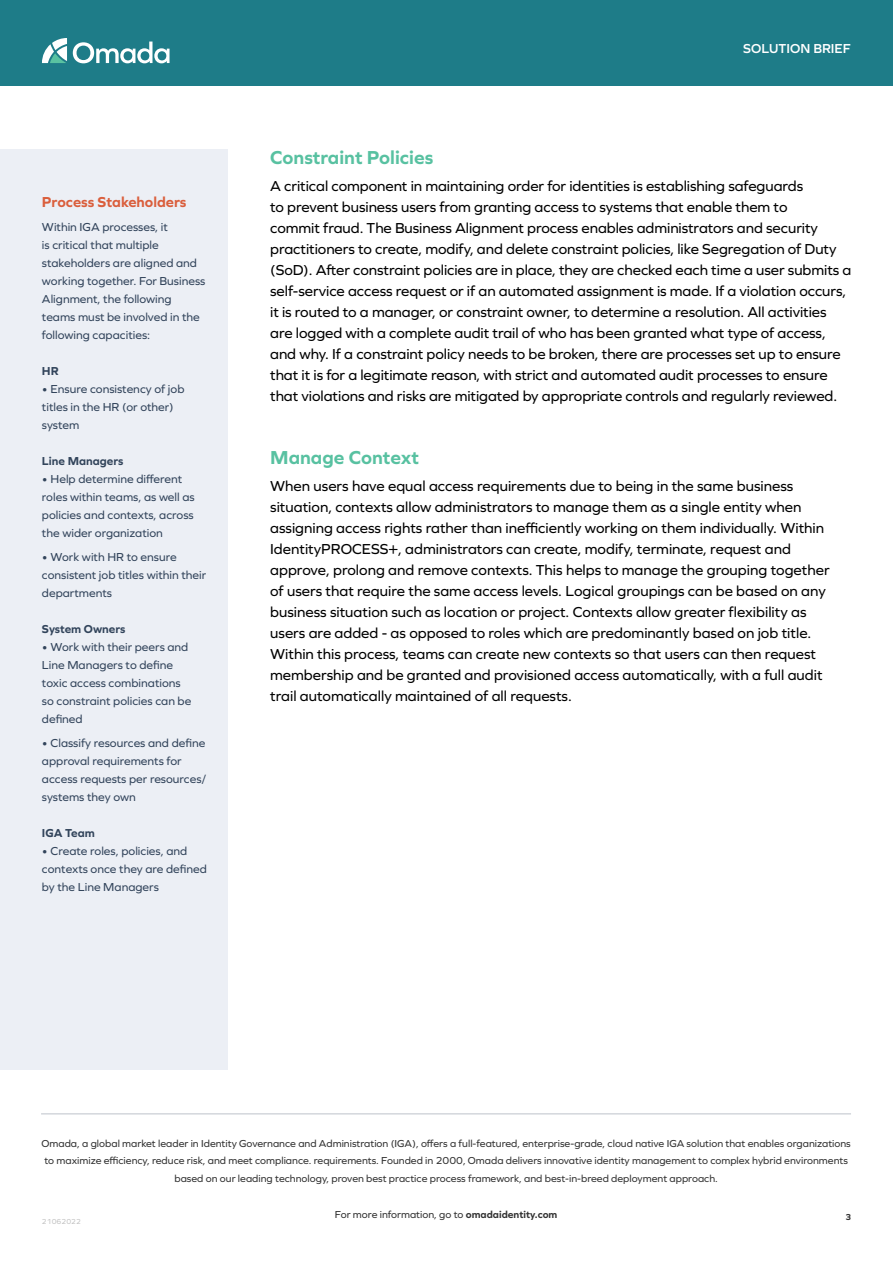
<style>
.page{position:relative;width:893px;height:1263px;background:#fff}
.page>*{position:absolute;margin:0;border:0;box-sizing:border-box;transform-origin:0 0}
.t1{font:700 19.5px "Graphie";color:#58c1a1}
.t2{font:15px/21px "Graphie";letter-spacing:-.005em;color:#000}
.t3{font:700 15px "Graphie";color:#da5e3c}
.t4{font:600 13.5px "Graphie";color:#fff}
.t5{font:12px/18px "Graphie";color:#32445b}
.t6{font:700 12px "Graphie";color:#32445b}
.t7{font:10.5px/16.5px "Graphie";color:#323232}
.t8{font:700 9px "Graphie";color:#323232}
.t9{font:7.5px "Graphie";color:#c2c2c2}
.s1{font-weight:700}
</style>
<div class="page">
<div style="left:0;top:149px;width:228px;height:920px;background:#eceff5"></div>
<div style="left:0;top:0;width:893px;height:85px;background:#1e7c88"></div>
<hr style="left:41px;top:1113px;width:810px;height:1px;background:#bdc3ca">
<svg style="left:42px;top:38px;width:25px;height:25px"></svg>
<svg style="left:73px;top:42px;width:97px;height:21px"></svg>
<p class="t3" style="left:42px;top:193px;width:146px">Process Stakeholders</p>
<p class="t5" style="left:42px;top:218px;width:165px">Within IGA processes, it<br>is critical that multiple stakeholders are aligned and working together. For Business<br>Alignment, the following teams must be involved in the following capacities:</p>
<p class="t6" style="left:42px;top:364px;width:18px">HR</p>
<p class="t5" style="left:42px;top:380px;width:144px">• Ensure consistency of job titles in the HR (or other) system</p>
<p class="t6" style="left:42px;top:454px;width:83px">Line Managers</p>
<p class="t5" style="left:42px;top:470px;width:154px">• Help determine different roles within teams, as well as policies and contexts, across the wider organization</p>
<p class="t5" style="left:42px;top:548px;width:166px">• Work with HR to ensure consistent job titles within their departments</p>
<p class="t6" style="left:42px;top:622px;width:85px">System Owners</p>
<p class="t5" style="left:42px;top:638px;width:151px">• Work with their peers and<br>Line Managers to define toxic access combinations so constraint policies can be defined</p>
<p class="t5" style="left:42px;top:734px;width:166px">• Classify resources and define approval requirements for access requests per resources/ systems they own</p>
<p class="t6" style="left:42px;top:826px;width:54px">IGA Team</p>
<p class="t5" style="left:42px;top:842px;width:166px">• Create roles, policies, and contexts once they are defined by the Line Managers</p>
<p class="t4" style="left:743px;top:40px;width:109px">SOLUTION BRIEF</p>
<h1 class="t1" style="left:270px;top:146px;width:165px">Constraint Policies</h1>
<p class="t2" style="left:270px;top:175px;width:583px">A critical component in maintaining order for identities is establishing safeguards<br>to prevent business users from granting access to systems that enable them to<br>commit fraud. The Business Alignment process enables administrators and security practitioners to create, modify, and delete constraint policies, like Segregation of Duty (SoD). After constraint policies are in place, they are checked each time a user submits a self-service access request or if an automated assignment is made. If a violation occurs, it is routed to a manager, or constraint owner, to determine a resolution. All activities are logged with a complete audit trail of who has been granted what type of access, and why. If a constraint policy needs to be broken, there are processes set up to ensure that it is for a legitimate reason, with strict and automated audit processes to ensure that violations and risks are mitigated by appropriate controls and regularly reviewed.</p>
<h1 class="t1" style="left:270px;top:446px;width:150px">Manage Context</h1>
<p class="t2" style="left:270px;top:475px;width:561px">When users have equal access requirements due to being in the same business situation, contexts allow administrators to manage them as a single entity when assigning access rights rather than inefficiently working on them individually. Within IdentityPROCESS+, administrators can create, modify, terminate, request and approve, prolong and remove contexts. This helps to manage the grouping together of users that require the same access levels. Logical groupings can be based on any business situation such as location or project. Contexts allow greater flexibility as users are added - as opposed to roles which are predominantly based on job title.<br>Within this process, teams can create new contexts so that users can then request membership and be granted and provisioned access automatically, with a full audit trail automatically maintained of all requests.</p>
<p class="t7" style="left:42px;top:1135px;width:811px">Omada, a global market leader in Identity Governance and Administration (IGA), offers a full-featured, enterprise-grade, cloud native IGA solution that enables organizations to maximize efficiency, reduce risk, and meet compliance. requirements. Founded in 2000, Omada delivers innovative identity management to complex hybrid environments</p>
<p class="t7" style="left:174px;top:1170px;width:545px">based on our leading technology, proven best practice process framework, and best-in-breed deployment approach.</p>
<p class="t7" style="left:335px;top:1206px;width:224px">For more information, go to <span class="s1">omadaidentity.com</span></p>
<p class="t8" style="left:845px;top:1212px;width:7px">3</p>
<p class="t9" style="left:42px;top:1216px;width:40px">21062022</p>
</div>
